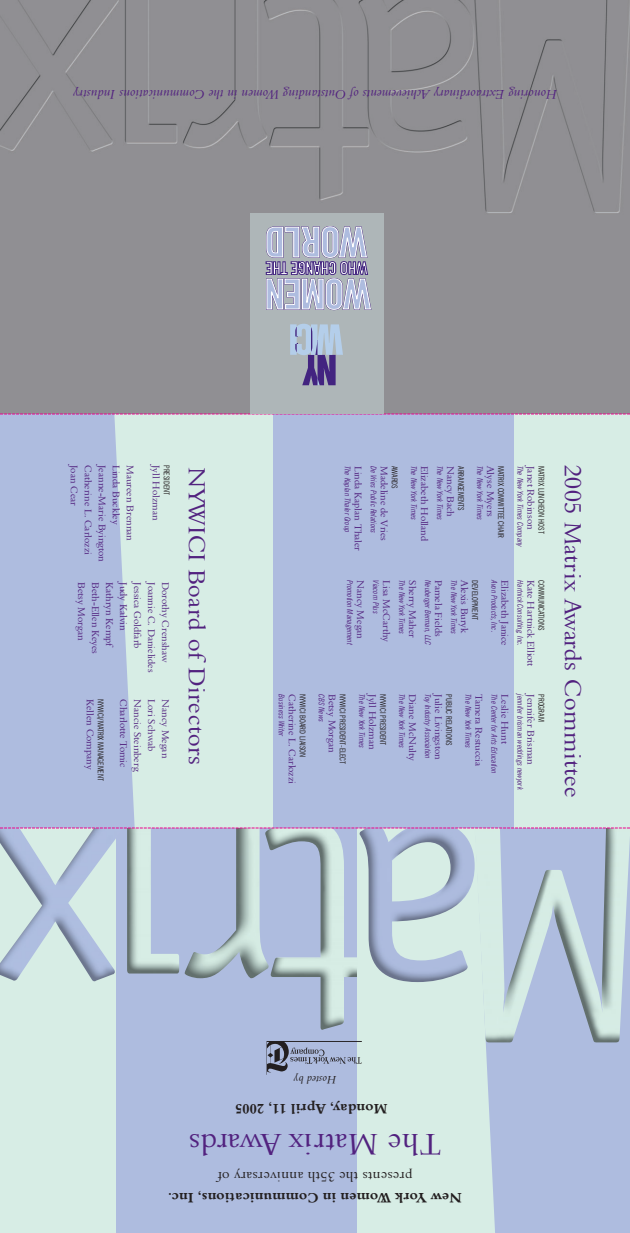
<style>
.page{position:relative;width:630px;height:1233px;background:#fff}
.page>*{position:absolute;margin:0;border:0;box-sizing:border-box;transform-origin:0 0}
.t1{font:30.5px "Aldine 401 BT";letter-spacing:.01em;color:#52227f}
.t2{font:24px "Aldine 401 BT";letter-spacing:.025em;color:#52227f}
.t3{font:700 14px "Aldine 401 BT";letter-spacing:.025em;color:#231f20}
.t4{font:14px "Aldine 401 BT";letter-spacing:.025em;color:#231f20}
.t5{font:italic 13px "Aldine 401 BT";letter-spacing:.025em;color:#52227f}
.t6{font:italic 11px "Aldine 401 BT";letter-spacing:.025em;color:#231f20}
.t7{font:10px "Aldine 401 BT";color:#52227f}
.t8{font:italic condensed 8px "News Gothic BT";color:#52227f}
.t9{font:condensed 8px "News Gothic BT";color:#231f20}
</style>
<div class="page">
<div style="left:0;top:0;width:630px;height:414px;background:#908f93"></div>
<div style="left:0;top:828px;width:630px;height:405px;background:#d7ede5"></div>
<div style="left:117px;top:828px;width:240px;height:405px;background:#aebcdf"></div>
<div style="left:485px;top:1042px;width:145px;height:191px;background:#aebcdf"></div>
<img style="left:127px;top:829px;width:52px;height:145px">
<img style="left:185px;top:829px;width:80px;height:149px">
<img style="left:483px;top:829px;width:147px;height:213px">
<img style="left:265px;top:829px;width:92px;height:201px">
<img style="left:0;top:829px;width:117px;height:152px">
<img style="left:360px;top:829px;width:115px;height:153px">
<div style="left:0;top:414px;width:630px;height:414px;background:#d7ede5"></div>
<div style="left:273px;top:414px;width:240px;height:414px;background:#aebcdf"></div>
<svg style="left:0;top:415px;width:159px;height:413px;fill:#aebcdf"></svg>
<svg style="left:267px;top:1041px;width:95px;height:32px"></svg>
<svg style="left:0;top:414px;width:630px;height:1px"></svg>
<svg style="left:0;top:828px;width:630px;height:1px"></svg>
<div style="left:251px;top:213px;width:133px;height:201px;background:#aeb6b8"></div>
<svg style="left:266px;top:226px;width:104px;height:85px"></svg>
<svg style="left:290px;top:324px;width:53px;height:61px"></svg>
<h3 class="t5" style="left:557px;top:102px;width:485px;rotate:-180deg">Honoring Extraordinary Achievements of Outstanding Women in the Communications Industry</h3>
<p class="t7" style="left:80px;top:465px;width:42px;rotate:90deg">Joan Cear</p>
<p class="t7" style="left:94px;top:465px;width:91px;rotate:90deg">Catherine L. Carlozzi</p>
<p class="t7" style="left:108px;top:465px;width:98px;rotate:90deg">Jeanne-Marie Byington</p>
<p class="t7" style="left:122px;top:465px;width:61px;rotate:90deg">Linda Buckley</p>
<p class="t7" style="left:136px;top:465px;width:77px;rotate:90deg">Maureen Brennan</p>
<p class="t7" style="left:162px;top:465px;width:57px;rotate:90deg">Jyll Holzman</p>
<p class="t9" style="left:170px;top:465px;width:32px;rotate:90deg">PRESIDENT</p>
<h2 class="t2" style="left:588px;top:465px;width:334px;rotate:90deg">2005 Matrix Awards Committee</h2>
<p class="t8" style="left:351px;top:466px;width:68px;rotate:90deg">The Kaplan Thaler Group</p>
<p class="t7" style="left:364px;top:466px;width:87px;rotate:90deg">Linda Kaplan Thaler</p>
<p class="t8" style="left:377px;top:466px;width:69px;rotate:90deg">De Vries Public Relations</p>
<p class="t7" style="left:390px;top:466px;width:77px;rotate:90deg">Madeline de Vries</p>
<p class="t9" style="left:398px;top:466px;width:24px;rotate:90deg">AWARDS</p>
<p class="t8" style="left:417px;top:466px;width:56px;rotate:90deg">The New York Times</p>
<p class="t7" style="left:431px;top:466px;width:77px;rotate:90deg">Elizabeth Holland</p>
<p class="t8" style="left:443px;top:466px;width:56px;rotate:90deg">The New York Times</p>
<p class="t7" style="left:457px;top:466px;width:52px;rotate:90deg">Nancy Bach</p>
<p class="t9" style="left:464px;top:466px;width:46px;rotate:90deg">ARRANGEMENTS</p>
<p class="t8" style="left:483px;top:466px;width:56px;rotate:90deg">The New York Times</p>
<p class="t7" style="left:497px;top:466px;width:52px;rotate:90deg">Alyse Myers</p>
<p class="t9" style="left:504px;top:466px;width:73px;rotate:90deg">MATRIX COMMITTEE CHAIR</p>
<p class="t8" style="left:523px;top:466px;width:83px;rotate:90deg">The New York Times Company</p>
<p class="t7" style="left:537px;top:466px;width:65px;rotate:90deg">Janet Robinson</p>
<p class="t9" style="left:544px;top:466px;width:69px;rotate:90deg">MATRIX LUNCHEON HOST</p>
<p class="t8" style="left:353px;top:580px;width:66px;rotate:90deg">Promotion Management</p>
<p class="t7" style="left:367px;top:580px;width:60px;rotate:90deg">Nancy Megan</p>
<p class="t8" style="left:379px;top:580px;width:35px;rotate:90deg">Viacom Plus</p>
<p class="t7" style="left:393px;top:580px;width:63px;rotate:90deg">Lisa McCarthy</p>
<p class="t8" style="left:405px;top:580px;width:56px;rotate:90deg">The New York Times</p>
<p class="t7" style="left:419px;top:580px;width:59px;rotate:90deg">Sherry Maher</p>
<p class="t8" style="left:431px;top:580px;width:66px;rotate:90deg">Neuberger Berman, LLC</p>
<p class="t7" style="left:445px;top:580px;width:58px;rotate:90deg">Pamela Fields</p>
<p class="t8" style="left:457px;top:580px;width:56px;rotate:90deg">The New York Times</p>
<p class="t7" style="left:471px;top:580px;width:55px;rotate:90deg">Alexis Buryk</p>
<p class="t9" style="left:478px;top:580px;width:41px;rotate:90deg">DEVELOPMENT</p>
<p class="t8" style="left:497px;top:580px;width:54px;rotate:90deg">Avon Products, Inc.</p>
<p class="t7" style="left:511px;top:580px;width:67px;rotate:90deg">Elizabeth Janice</p>
<p class="t8" style="left:523px;top:580px;width:67px;rotate:90deg">Hartnick Consulting, Inc.</p>
<p class="t7" style="left:537px;top:580px;width:88px;rotate:90deg">Kate Hartnick Elliott</p>
<p class="t9" style="left:544px;top:580px;width:52px;rotate:90deg">COMMUNICATIONS</p>
<h2 class="t2" style="left:212px;top:467px;width:300px;rotate:90deg">NYWICI Board of Directors</h2>
<p class="t7" style="left:88px;top:582px;width:60px;rotate:90deg">Betsy Morgan</p>
<p class="t7" style="left:102px;top:582px;width:73px;rotate:90deg">Beth-Ellen Keyes</p>
<p class="t7" style="left:116px;top:582px;width:67px;rotate:90deg">Kathryn Kempf</p>
<p class="t7" style="left:130px;top:582px;width:50px;rotate:90deg">Judy Kalvin</p>
<p class="t7" style="left:144px;top:582px;width:68px;rotate:90deg">Jessica Goldfarb</p>
<p class="t7" style="left:158px;top:582px;width:92px;rotate:90deg">Joannie C. Danielides</p>
<p class="t7" style="left:172px;top:582px;width:82px;rotate:90deg">Dorothy Crenshaw</p>
<p class="t7" style="left:96px;top:699px;width:72px;rotate:90deg">Kellen Company</p>
<p class="t9" style="left:104px;top:699px;width:83px;rotate:90deg">NYWICI/MATRIX MANAGEMENT</p>
<p class="t7" style="left:130px;top:699px;width:70px;rotate:90deg">Charlotte Tomic</p>
<p class="t7" style="left:144px;top:699px;width:73px;rotate:90deg">Nancie Steinberg</p>
<p class="t7" style="left:158px;top:699px;width:54px;rotate:90deg">Lori Schwab</p>
<p class="t7" style="left:172px;top:699px;width:60px;rotate:90deg">Nancy Megan</p>
<p class="t8" style="left:284px;top:694px;width:44px;rotate:90deg">Business Writer</p>
<p class="t7" style="left:298px;top:694px;width:91px;rotate:90deg">Catherine L. Carlozzi</p>
<p class="t9" style="left:305px;top:694px;width:64px;rotate:90deg">NYWICI BOARD LIAISON</p>
<p class="t8" style="left:325px;top:694px;width:29px;rotate:90deg">CBS News</p>
<p class="t7" style="left:338px;top:694px;width:60px;rotate:90deg">Betsy Morgan</p>
<p class="t9" style="left:346px;top:694px;width:71px;rotate:90deg">NYWICI PRESIDENT-ELECT</p>
<p class="t8" style="left:365px;top:694px;width:56px;rotate:90deg">The New York Times</p>
<p class="t7" style="left:379px;top:694px;width:57px;rotate:90deg">Jyll Holzman</p>
<p class="t9" style="left:386px;top:694px;width:53px;rotate:90deg">NYWICI PRESIDENT</p>
<p class="t8" style="left:405px;top:694px;width:56px;rotate:90deg">The New York Times</p>
<p class="t7" style="left:419px;top:694px;width:68px;rotate:90deg">Diane McNulty</p>
<p class="t8" style="left:431px;top:694px;width:66px;rotate:90deg">Toy Industry Association</p>
<p class="t7" style="left:445px;top:694px;width:67px;rotate:90deg">Julie Livingston</p>
<p class="t9" style="left:452px;top:694px;width:53px;rotate:90deg">PUBLIC RELATIONS</p>
<p class="t8" style="left:471px;top:694px;width:56px;rotate:90deg">The New York Times</p>
<p class="t7" style="left:485px;top:694px;width:73px;rotate:90deg">Tamera Restuccia</p>
<p class="t8" style="left:497px;top:694px;width:81px;rotate:90deg">The Center for Arts Education</p>
<p class="t7" style="left:511px;top:694px;width:51px;rotate:90deg">Leslie Hunt</p>
<p class="t8" style="left:523px;top:694px;width:97px;rotate:90deg">jennifer brisman weddings newyork</p>
<p class="t7" style="left:537px;top:694px;width:72px;rotate:90deg">Jennifer Brisman</p>
<p class="t9" style="left:544px;top:694px;width:29px;rotate:90deg">PROGRAM</p>
<p class="t6" style="left:336px;top:1086px;width:44px;rotate:-180deg">Hosted by</p>
<h3 class="t3" style="left:387px;top:1117px;width:154px;rotate:-180deg">Monday, April 11, 2005</h3>
<h1 class="t1" style="left:441px;top:1163px;width:254px;rotate:-180deg">The Matrix Awards</h1>
<h3 class="t4" style="left:412px;top:1185px;width:196px;rotate:-180deg">presents the 35th anniversary of</h3>
<h3 class="t3" style="left:462px;top:1207px;width:295px;rotate:-180deg">New York Women in Communications, Inc.</h3>
</div>
